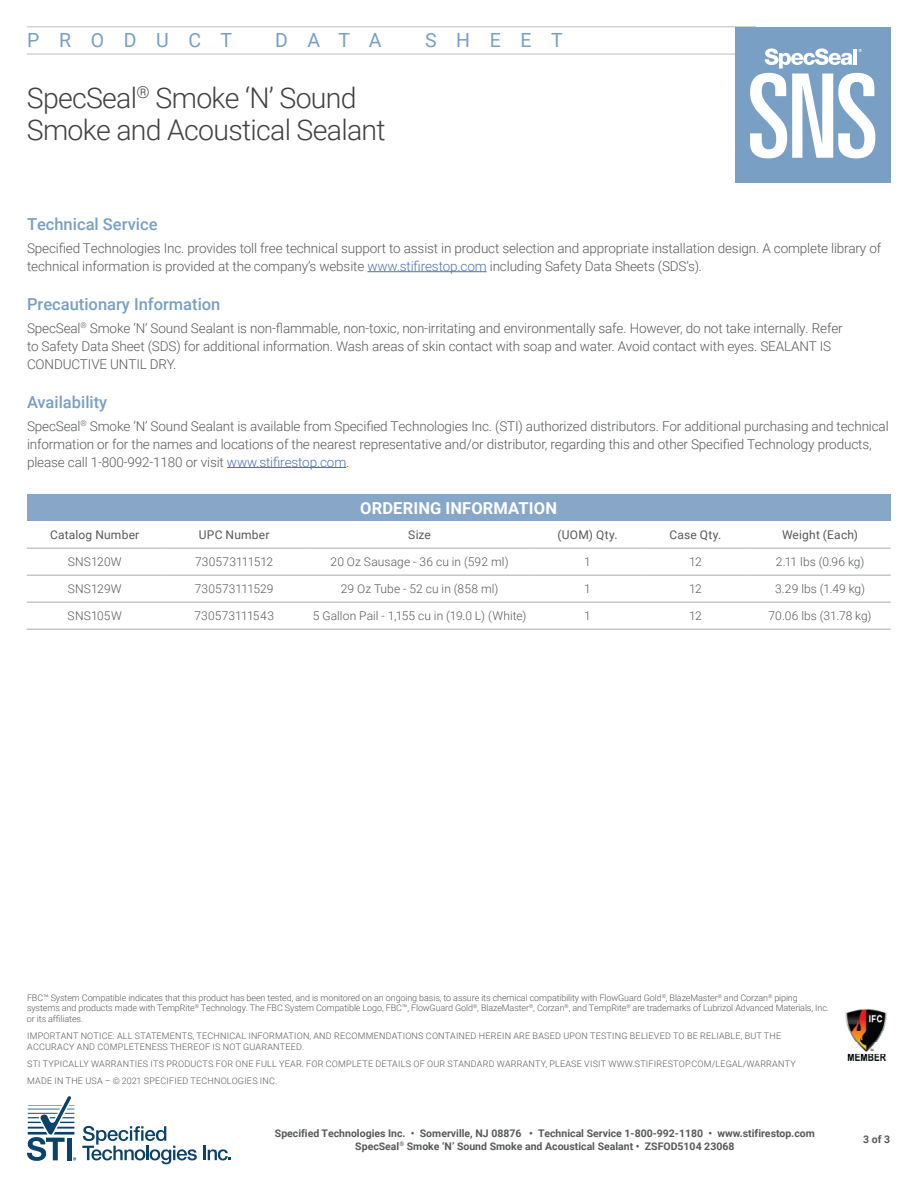
<style>
.page{position:relative;width:918px;height:1188px;background:#fff}
.page>*{position:absolute;margin:0;border:0;box-sizing:border-box;transform-origin:0 0}
.t1{font:300 28.5px/31.8px "Roboto";letter-spacing:-.025em;color:#414042}
.t2{font:19.5px "Roboto";letter-spacing:1.005em;color:#799fc4}
.t3{font:500 16.5px "Roboto";color:#799fc4}
.t4{font:700 16.5px "Roboto";letter-spacing:.01em;color:#fff}
.t5{font:300 13.5px/18px "Roboto";letter-spacing:-.01em;color:#58595b}
.t6{font:300 12px "Roboto";letter-spacing:.01em;color:#58595b}
.t7{font:12px "Roboto";letter-spacing:.02em;color:#58595b}
.t8{font:700 10.5px/12.6px "Roboto";color:#58595b;text-align:center}
.t9{font:300 9px/10.5px "Roboto";letter-spacing:-.01em;color:#58595b}
.t10{font:300 9px/10.5px "Roboto";letter-spacing:.025em;color:#58595b}
.s1{color:#4f73ad}
</style>
<div class="page">
<hr style="left:27px;top:27px;width:729px;height:1px;background:#bcbec0">
<hr style="left:27px;top:54px;width:729px;height:1px;background:#bcbec0">
<div style="left:736px;top:27px;width:155px;height:155px;background:#799fc4"></div>
<svg style="left:750px;top:48px;width:125px;height:110px"></svg>
<svg style="left:27px;top:1096px;width:49px;height:65px"></svg>
<div style="left:67px;top:1138px;width:5px;height:22px;background:#0a436a"></div>
<svg style="left:82px;top:1126px;width:115px;height:38px"></svg>
<hr style="left:203px;top:1146px;width:3px;height:14px;background:#0a436a">
<svg style="left:208px;top:1149px;width:23px;height:11px"></svg>
<img style="left:846px;top:1009px;width:41px;height:52px">
<div style="left:27px;top:494px;width:864px;height:27px;background:#86a7c8"></div>
<hr style="left:27px;top:548px;width:136px;height:1px;background:#a7a9ac">
<hr style="left:163px;top:548px;width:143px;height:1px;background:#a7a9ac">
<hr style="left:306px;top:548px;width:228px;height:1px;background:#a7a9ac">
<hr style="left:534px;top:548px;width:108px;height:1px;background:#a7a9ac">
<hr style="left:642px;top:548px;width:108px;height:1px;background:#a7a9ac">
<hr style="left:750px;top:548px;width:141px;height:1px;background:#a7a9ac">
<hr style="left:27px;top:575px;width:136px;height:1px;background:#a7a9ac">
<hr style="left:163px;top:575px;width:143px;height:1px;background:#a7a9ac">
<hr style="left:306px;top:575px;width:228px;height:1px;background:#a7a9ac">
<hr style="left:534px;top:575px;width:108px;height:1px;background:#a7a9ac">
<hr style="left:642px;top:575px;width:108px;height:1px;background:#a7a9ac">
<hr style="left:750px;top:575px;width:141px;height:1px;background:#a7a9ac">
<hr style="left:27px;top:602px;width:136px;height:1px;background:#a7a9ac">
<hr style="left:163px;top:602px;width:143px;height:1px;background:#a7a9ac">
<hr style="left:306px;top:602px;width:228px;height:1px;background:#a7a9ac">
<hr style="left:534px;top:602px;width:108px;height:1px;background:#a7a9ac">
<hr style="left:642px;top:602px;width:108px;height:1px;background:#a7a9ac">
<hr style="left:750px;top:602px;width:141px;height:1px;background:#a7a9ac">
<hr style="left:27px;top:629px;width:136px;height:1px;background:#a7a9ac">
<hr style="left:163px;top:629px;width:143px;height:1px;background:#a7a9ac">
<hr style="left:306px;top:629px;width:228px;height:1px;background:#a7a9ac">
<hr style="left:534px;top:629px;width:108px;height:1px;background:#a7a9ac">
<hr style="left:642px;top:629px;width:108px;height:1px;background:#a7a9ac">
<hr style="left:750px;top:629px;width:141px;height:1px;background:#a7a9ac">
<hr style="left:367px;top:271px;width:120px;height:1px;background:#4f73ad">
<hr style="left:227px;top:467px;width:119px;height:1px;background:#4f73ad">
<h2 class="t2" style="left:27px;top:29px;width:206px">PRODUCT</h2>
<h2 class="t2" style="left:275px;top:29px;width:108px">DATA</h2>
<h2 class="t2" style="left:425px;top:29px;width:139px">SHEET</h2>
<h1 class="t1" style="left:27px;top:84px;width:360px">SpecSeal<sup>®</sup> Smoke ‘N’ Sound<br>Smoke and Acoustical Sealant</h1>
<p class="t3" style="left:27px;top:218px;width:132px">Technical Service</p>
<p class="t5" style="left:27px;top:238px;width:856px">Specified Technologies Inc. provides toll free technical support to assist in product selection and appropriate installation design. A complete library of technical information is provided at the company’s website <span class="s1">www.stifirestop.com</span> including Safety Data Sheets (SDS’s).</p>
<p class="t3" style="left:27px;top:298px;width:195px">Precautionary Information</p>
<p class="t5" style="left:27px;top:320px;width:817px">SpecSeal<sup>®</sup> Smoke ‘N’ Sound Sealant is non-flammable, non-toxic, non-irritating and environmentally safe. However, do not take internally. Refer to Safety Data Sheet (SDS) for additional information. Wash areas of skin contact with soap and water. Avoid contact with eyes. SEALANT IS<br>CONDUCTIVE UNTIL DRY.</p>
<p class="t3" style="left:27px;top:396px;width:82px">Availability</p>
<p class="t5" style="left:27px;top:418px;width:863px">SpecSeal<sup>®</sup> Smoke ‘N’ Sound Sealant is available from Specified Technologies Inc. (STI) authorized distributors. For additional purchasing and technical information or for the names and locations of the nearest representative and/or distributor, regarding this and other Specified Technology products, please call 1-800-992-1180 or visit <span class="s1">www.stifirestop.com</span>.</p>
<p class="t4" style="left:360px;top:498px;width:198px">ORDERING INFORMATION</p>
<p class="t7" style="left:50px;top:529px;width:91px">Catalog Number</p>
<p class="t7" style="left:199px;top:529px;width:72px">UPC Number</p>
<p class="t7" style="left:408px;top:529px;width:24px">Size</p>
<p class="t7" style="left:557px;top:529px;width:62px">(UOM) Qty.</p>
<p class="t7" style="left:670px;top:529px;width:53px">Case Qty.</p>
<p class="t7" style="left:782px;top:529px;width:78px">Weight (Each)</p>
<p class="t6" style="left:68px;top:556px;width:55px">SNS120W</p>
<p class="t6" style="left:195px;top:556px;width:80px">730573111512</p>
<p class="t6" style="left:331px;top:556px;width:180px">20 Oz Sausage - 36 cu in (592 ml)</p>
<p class="t6" style="left:584px;top:556px;width:8px">1</p>
<p class="t6" style="left:689px;top:556px;width:14px">12</p>
<p class="t6" style="left:776px;top:556px;width:90px">2.11 lbs (0.96 kg)</p>
<p class="t6" style="left:68px;top:583px;width:55px">SNS129W</p>
<p class="t6" style="left:195px;top:583px;width:80px">730573111529</p>
<p class="t6" style="left:341px;top:583px;width:159px">29 Oz Tube - 52 cu in (858 ml)</p>
<p class="t6" style="left:584px;top:583px;width:8px">1</p>
<p class="t6" style="left:689px;top:583px;width:14px">12</p>
<p class="t6" style="left:775px;top:583px;width:91px">3.29 lbs (1.49 kg)</p>
<p class="t6" style="left:68px;top:610px;width:56px">SNS105W</p>
<p class="t6" style="left:194px;top:610px;width:81px">730573111543</p>
<p class="t6" style="left:313px;top:610px;width:215px">5 Gallon Pail - 1,155 cu in (19.0 L) (White)</p>
<p class="t6" style="left:584px;top:610px;width:8px">1</p>
<p class="t6" style="left:689px;top:610px;width:14px">12</p>
<p class="t6" style="left:769px;top:610px;width:104px">70.06 lbs (31.78 kg)</p>
<p class="t9" style="left:27px;top:993px;width:804px">FBC™ System Compatible indicates that this product has been tested, and is monitored on an ongoing basis, to assure its chemical compatibility with FlowGuard Gold<sup>®</sup>, BlazeMaster<sup>®</sup> and Corzan<sup>®</sup> piping systems and products made with TempRite<sup>®</sup> Technology. The FBC System Compatible Logo, FBC™, FlowGuard Gold<sup>®</sup>, BlazeMaster<sup>®</sup>, Corzan<sup>®</sup>, and TempRite<sup>®</sup> are trademarks of Lubrizol Advanced Materials, Inc. or its affiliates.</p>
<p class="t10" style="left:27px;top:1031px;width:756px">IMPORTANT NOTICE: ALL STATEMENTS, TECHNICAL INFORMATION, AND RECOMMENDATIONS CONTAINED HEREIN ARE BASED UPON TESTING BELIEVED TO BE RELIABLE, BUT THE<br>ACCURACY AND COMPLETENESS THEREOF IS NOT GUARANTEED.</p>
<p class="t10" style="left:27px;top:1056px;width:770px;line-height:17.2px">STI TYPICALLY WARRANTIES ITS PRODUCTS FOR ONE FULL YEAR. FOR COMPLETE DETAILS OF OUR STANDARD WARRANTY, PLEASE VISIT WWW.STIFIRESTOP.COM/LEGAL/WARRANTY<br>MADE IN THE USA – © 2021 SPECIFIED TECHNOLOGIES INC.</p>
<p class="t8" style="left:275px;top:1128px;width:541px">Specified Technologies Inc. • Somerville, NJ 08876 • Technical Service 1-800-992-1180 • www.stifirestop.com<br>SpecSeal<sup>®</sup> Smoke ‘N’ Sound Smoke and Acoustical Sealant • ZSFOD5104 23068</p>
<p class="t8" style="left:863px;top:1134px;width:28px">3 of 3</p>
</div>
